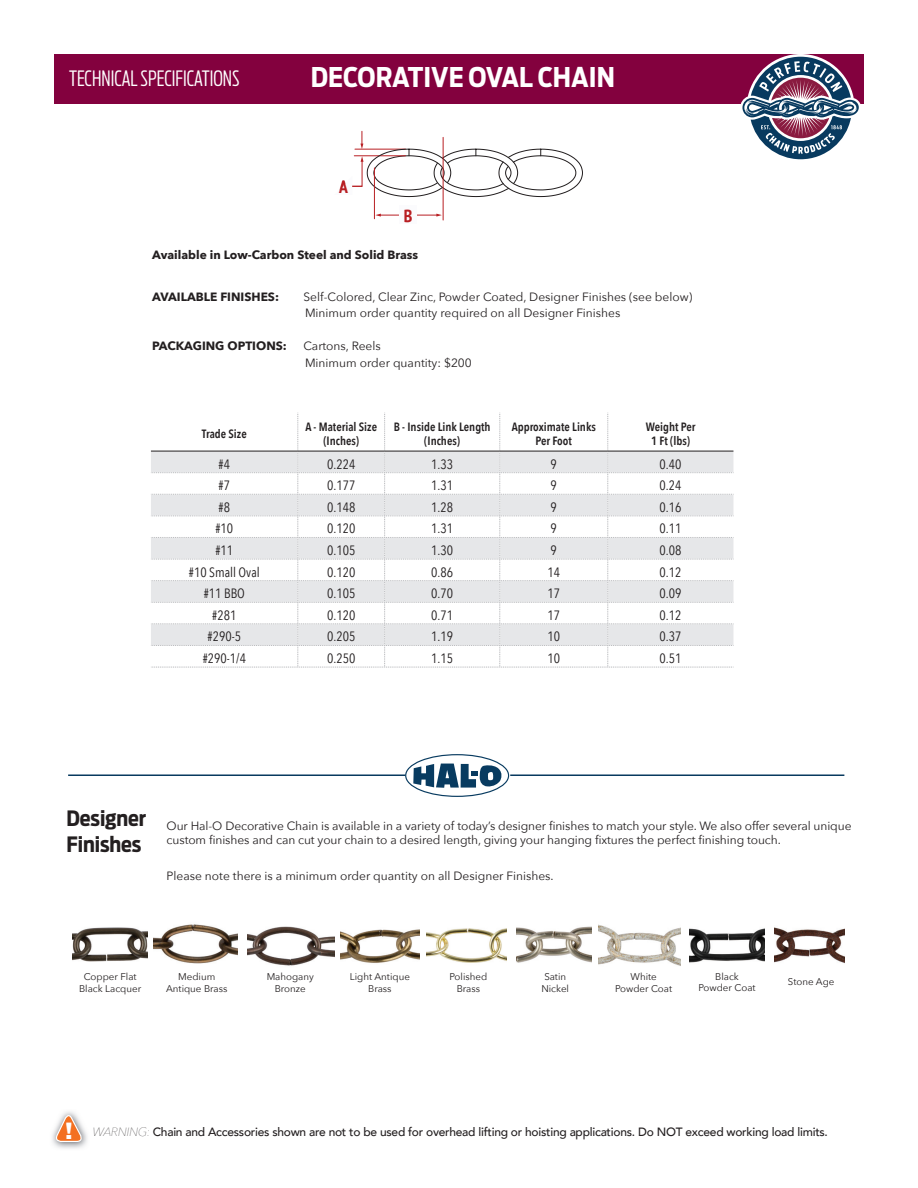
<style>
.page{position:relative;width:918px;height:1188px;background:#fff}
.page>*{position:absolute;margin:0;border:0;box-sizing:border-box;transform-origin:0 0}
.t1{font:700 27px "Antenna Condensed";color:#fff}
.t2{font:300 extra-condensed 21px "Antenna";color:#fff}
.t3{font:700 21px/25.2px "Antenna Condensed";letter-spacing:-.005em;color:#231f20}
.t4{font:700 condensed 17.7px "PT Sans";color:#b81f23}
.t5{font:13.5px "Avenir Next Condensed";color:#231f20}
.t6{font:12px/16.5px "Avenir Next";letter-spacing:-.005em;color:#231f20}
.t7{font:500 12px "Avenir";letter-spacing:-.02em;color:#231f20}
.t8{font:600 12px/14.4px "Avenir Next Condensed";color:#231f20;text-align:center}
.t9{font:700 12px "Avenir Next";color:#231f20}
.t10{font:9.75px/11.7px "Avenir Next";color:#231f20;text-align:center}
.s1{font-family:"Gotham";font-weight:900;font-size:23.4px;color:#fff}
.s2{font-family:"Avenir Next";font-weight:200;font-style:italic}
</style>
<div class="page">
<div style="left:54px;top:54px;width:810px;height:50px;background:#83013e"></div>
<svg style="left:741px;top:54px;width:120px;height:106px"></svg>
<img style="left:52px;top:1111px;width:35px;height:38px">
<svg style="left:54px;top:1112px;width:30px;height:31px"></svg>
<svg style="left:151px;top:413px;width:583px;height:255px"></svg>
<svg style="left:352px;top:131px;width:231px;height:67px"></svg>
<hr style="left:374px;top:168px;width:1px;height:51px;background:#b81f23">
<hr style="left:443px;top:137px;width:1px;height:83px;background:#b81f23">
<hr style="left:380px;top:215px;width:57px;height:1px;background:#b81f23">
<svg style="left:375px;top:214px;width:6px;height:3px"></svg>
<svg style="left:436px;top:214px;width:6px;height:3px"></svg>
<div style="left:400px;top:206px;width:17px;height:18px;background:#fbfbfd"></div>
<img style="left:154px;top:924px;width:84px;height:40px">
<img style="left:247px;top:926px;width:87px;height:40px">
<img style="left:73px;top:927px;width:75px;height:35px">
<img style="left:341px;top:929px;width:78px;height:34px">
<img style="left:426px;top:928px;width:80px;height:35px">
<img style="left:517px;top:926px;width:74px;height:37px">
<img style="left:598px;top:924px;width:82px;height:42px">
<img style="left:774px;top:927px;width:71px;height:36px">
<img style="left:690px;top:928px;width:75px;height:35px">
<svg style="left:405px;top:754px;width:104px;height:43px"></svg>
<hr style="left:68px;top:774px;width:337px;height:2px;background:#083a5f">
<hr style="left:510px;top:774px;width:334px;height:2px;background:#083a5f">
<h2 class="t2" style="left:69px;top:65px;width:172px">TECHNICAL SPECIFICATIONS</h2>
<h1 class="t1" style="left:311px;top:59px;width:306px">DECORATIVE OVAL CHAIN</h1>
<h3 class="t4" style="left:339px;top:175px;width:10px">A</h3>
<h3 class="t4" style="left:404px;top:204px;width:10px">B</h3>
<p class="t9" style="left:152px;top:244px;width:268px">Available in Low-Carbon Steel and Solid Brass</p>
<p class="t9" style="left:152px;top:286px;width:129px">AVAILABLE FINISHES:</p>
<p class="t6" style="left:304px;top:288px;width:390px">Self-Colored, Clear Zinc, Powder Coated, Designer Finishes (see below)<br>Minimum order quantity required on all Designer Finishes</p>
<p class="t9" style="left:152px;top:336px;width:136px">PACKAGING OPTIONS:</p>
<p class="t6" style="left:304px;top:337px;width:170px">Cartons, Reels<br>Minimum order quantity: $200</p>
<p class="t8" style="left:202px;top:426px;width:46px">Trade Size</p>
<p class="t8" style="left:305px;top:419px;width:73px">A - Material Size (Inches)</p>
<p class="t8" style="left:394px;top:419px;width:99px">B - Inside Link Length (Inches)</p>
<p class="t8" style="left:512px;top:419px;width:86px">Approximate Links<br>Per Foot</p>
<p class="t8" style="left:646px;top:419px;width:51px">Weight Per<br>1 Ft (lbs)</p>
<p class="t5" style="left:219px;top:452px;width:13px">#4</p>
<p class="t5" style="left:327px;top:452px;width:30px">0.224</p>
<p class="t5" style="left:431px;top:452px;width:23px">1.33</p>
<p class="t5" style="left:551px;top:452px;width:8px">9</p>
<p class="t5" style="left:660px;top:452px;width:23px">0.40</p>
<p class="t5" style="left:219px;top:474px;width:13px">#7</p>
<p class="t5" style="left:327px;top:474px;width:30px">0.177</p>
<p class="t5" style="left:431px;top:474px;width:23px">1.31</p>
<p class="t5" style="left:551px;top:474px;width:8px">9</p>
<p class="t5" style="left:660px;top:474px;width:23px">0.24</p>
<p class="t5" style="left:219px;top:496px;width:13px">#8</p>
<p class="t5" style="left:327px;top:496px;width:30px">0.148</p>
<p class="t5" style="left:431px;top:496px;width:23px">1.28</p>
<p class="t5" style="left:551px;top:496px;width:8px">9</p>
<p class="t5" style="left:660px;top:496px;width:23px">0.16</p>
<p class="t5" style="left:215px;top:517px;width:19px">#10</p>
<p class="t5" style="left:327px;top:517px;width:30px">0.120</p>
<p class="t5" style="left:431px;top:517px;width:23px">1.31</p>
<p class="t5" style="left:551px;top:517px;width:8px">9</p>
<p class="t5" style="left:660px;top:517px;width:23px">0.11</p>
<p class="t5" style="left:215px;top:539px;width:19px">#11</p>
<p class="t5" style="left:327px;top:539px;width:30px">0.105</p>
<p class="t5" style="left:431px;top:539px;width:23px">1.30</p>
<p class="t5" style="left:551px;top:539px;width:8px">9</p>
<p class="t5" style="left:660px;top:539px;width:23px">0.08</p>
<p class="t5" style="left:189px;top:560px;width:72px">#10 Small Oval</p>
<p class="t5" style="left:327px;top:560px;width:30px">0.120</p>
<p class="t5" style="left:431px;top:560px;width:23px">0.86</p>
<p class="t5" style="left:547px;top:560px;width:14px">14</p>
<p class="t5" style="left:660px;top:560px;width:23px">0.12</p>
<p class="t5" style="left:204px;top:582px;width:43px">#11 BBO</p>
<p class="t5" style="left:327px;top:582px;width:30px">0.105</p>
<p class="t5" style="left:431px;top:582px;width:23px">0.70</p>
<p class="t5" style="left:547px;top:582px;width:14px">17</p>
<p class="t5" style="left:660px;top:582px;width:23px">0.09</p>
<p class="t5" style="left:212px;top:604px;width:26px">#281</p>
<p class="t5" style="left:327px;top:604px;width:30px">0.120</p>
<p class="t5" style="left:431px;top:604px;width:23px">0.71</p>
<p class="t5" style="left:547px;top:604px;width:14px">17</p>
<p class="t5" style="left:660px;top:604px;width:23px">0.12</p>
<p class="t5" style="left:208px;top:625px;width:35px">#290-5</p>
<p class="t5" style="left:327px;top:625px;width:30px">0.205</p>
<p class="t5" style="left:431px;top:625px;width:23px">1.19</p>
<p class="t5" style="left:547px;top:625px;width:14px">10</p>
<p class="t5" style="left:660px;top:625px;width:23px">0.37</p>
<p class="t5" style="left:203px;top:647px;width:45px">#290-1/4</p>
<p class="t5" style="left:327px;top:647px;width:30px">0.250</p>
<p class="t5" style="left:431px;top:647px;width:23px">1.15</p>
<p class="t5" style="left:547px;top:647px;width:14px">10</p>
<p class="t5" style="left:660px;top:647px;width:23px">0.51</p>
<h2 class="t3" style="left:67px;top:806px;width:81px">Designer<br>Finishes</h2>
<p class="t6" style="left:167px;top:818px;width:686px;line-height:14.4px">Our Hal-O Decorative Chain is available in a variety of today’s designer finishes to match your style. We also offer several unique custom finishes and can cut your chain to a desired length, giving your hanging fixtures the perfect finishing touch.</p>
<p class="t6" style="left:167px;top:867px;width:389px">Please note there is a minimum order quantity on all Designer Finishes.</p>
<p class="t10" style="left:699px;top:970px;width:58px">Black<br>Powder Coat</p>
<p class="t10" style="left:79px;top:971px;width:64px">Copper Flat<br>Black Lacquer</p>
<p class="t10" style="left:350px;top:971px;width:62px">Light Antique<br>Brass</p>
<p class="t10" style="left:450px;top:971px;width:39px">Polished<br>Brass</p>
<p class="t10" style="left:541px;top:971px;width:29px;text-align:left">Satin<br>Nickel</p>
<p class="t10" style="left:615px;top:971px;width:58px">White<br>Powder Coat</p>
<p class="t10" style="left:788px;top:975px;width:48px">Stone Age</p>
<p class="t10" style="left:166px;top:971px;width:63px">Medium<br>Antique Brass</p>
<p class="t10" style="left:267px;top:971px;width:49px">Mahogany<br>Bronze</p>
<p class="t7" style="left:65px;top:1121px;width:764px"><span class="s1">!</span> <span class="s2">WARNING:</span> Chain and Accessories shown are not to be used for overhead lifting or hoisting applications. Do NOT exceed working load limits.</p>
</div>
